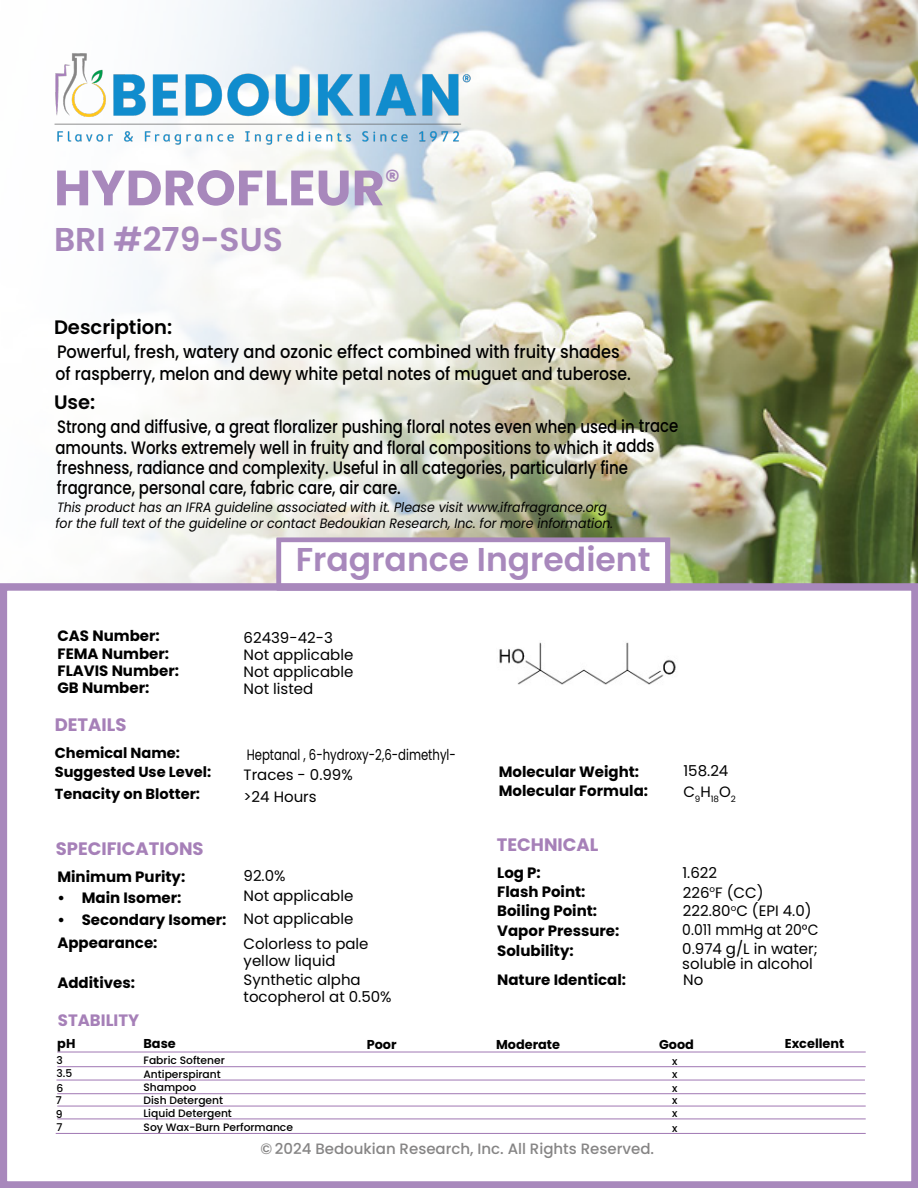
<style>
.page{position:relative;width:918px;height:1188px;background:#fff}
.page>*{position:absolute;margin:0;border:0;box-sizing:border-box;transform-origin:0 0}
.t1{font:700 49.5px "Poppins";color:#a888bc}
.t2{font:600 33px "Poppins";color:#a888bc}
.t3{font:600 19.5px "Poppins";color:#000}
.t4{font:500 18px/20.1px "Poppins";color:#000;scale:.83 1}
.t5{font:500 18px/21.6px "Poppins";color:#000;scale:.9 1}
.t6{font:700 18px "Poppins";color:#a680b8}
.t7{font:700 16.5px "Poppins";color:#a680b8}
.t8{font:15px/17px "Poppins";color:#000}
.t9{font:700 15px/17.1px "Poppins";color:#000}
.t10{font:500 15px "Poppins";color:#868585}
.t11{font:15px "Poppins";color:#000;scale:.78 1}
.t12{font:15px "Poppins";color:#000;scale:.93 1}
.t13{font:700 14.55px/19.5px "Poppins";color:#000}
.t14{font:italic 13.5px/16.2px "Poppins";color:#000;scale:.93 1}
.t15{font:700 12.9px "Poppins";color:#000}
.t16{font:500 10.65px/13.8px "Poppins";color:#000}
.t17{font:8.7px "Poppins";color:#000}
</style>
<div class="page">
<img style="left:136px;top:1px;width:782px;height:582px">
<img style="left:54px;top:43px;width:423px;height:110px">
<div style="left:277px;top:538px;width:393px;height:53px;background:#fff"></div>
<div style="left:277px;top:538px;width:393px;height:50px;border:4px solid #a888bc"></div>
<div style="left:277px;top:538px;width:393px;height:51px;border:2px solid #a888bc"></div>
<div style="left:27px;top:390px;width:679px;height:136px;background:#fff;opacity:.45"></div>
<img style="left:499px;top:642px;width:177px;height:43px">
<div style="left:0;top:583px;width:918px;height:605px;border:8px solid #a888bc"></div>
<hr style="left:57px;top:1106px;width:809px;height:1px;background:#a680b8">
<hr style="left:57px;top:1118px;width:809px;height:1px;background:#a680b8">
<hr style="left:57px;top:1093px;width:809px;height:1px;background:#a680b8">
<hr style="left:57px;top:1080px;width:808px;height:1px;background:#a680b8">
<hr style="left:57px;top:1066px;width:809px;height:1px;background:#a680b8">
<hr style="left:57px;top:1051px;width:809px;height:2px;background:#a680b8">
<hr style="left:56px;top:1133px;width:810px;height:1px;background:#a680b8">
<h1 class="t1" style="left:54px;top:159px;width:348px">HYDROFLEUR<sup>®</sup></h1>
<h2 class="t2" style="left:54px;top:220px;width:230px">BRI #279-SUS</h2>
<p class="t3" style="left:54px;top:316px;width:120px">Description:</p>
<p class="t5" style="left:56px;top:341px;width:641px">Powerful, fresh, watery and ozonic effect combined with fruity shades of raspberry, melon and dewy white petal notes of muguet and tuberose.</p>
<p class="t3" style="left:54px;top:391px;width:43px">Use:</p>
<p class="t4" style="left:55px;top:417px;width:752px">Strong and diffusive, a great floralizer pushing floral notes even when used in trace amounts. Works extremely well in fruity and floral compositions to which it adds freshness, radiance and complexity. Useful in all categories, particularly fine fragrance, personal care, fabric care, air care.</p>
<p class="t14" style="left:56px;top:499px;width:601px">This product has an IFRA guideline associated with it. Please visit www.ifrafragrance.org for the full text of the guideline or contact Bedoukian Research, Inc. for more information.</p>
<h2 class="t2" style="left:296px;top:541px;width:356px">Fragrance Ingredient</h2>
<p class="t9" style="left:58px;top:628px;width:123px">CAS Number:<br>FEMA Number:<br>FLAVIS Number:<br>GB Number:</p>
<p class="t8" style="left:244px;top:629px;width:111px">62439-42-3<br>Not applicable<br>Not applicable<br>Not listed</p>
<p class="t6" style="left:55px;top:715px;width:73px">DETAILS</p>
<p class="t13" style="left:55px;top:743px;width:158px">Chemical Name:<br>Suggested Use Level:</p>
<p class="t13" style="left:55px;top:784px;width:147px">Tenacity on Blotter:</p>
<p class="t6" style="left:56px;top:838px;width:149px">SPECIFICATIONS</p>
<p class="t9" style="left:57px;top:868px;width:129px">Minimum Purity:</p>
<p class="t9" style="left:57px;top:889px;width:126px">• Main Isomer:</p>
<p class="t9" style="left:57px;top:908px;width:171px;line-height:23.1px">• Secondary Isomer:<br>Appearance:</p>
<p class="t9" style="left:57px;top:974px;width:79px">Additives:</p>
<p class="t7" style="left:58px;top:1011px;width:83px">STABILITY</p>
<p class="t11" style="left:247px;top:746px;width:270px">Heptanal , 6-hydroxy-2,6-dimethyl-</p>
<p class="t8" style="left:244px;top:766px;width:111px">Traces - 0.99%</p>
<p class="t8" style="left:244px;top:788px;width:75px">&gt;24 Hours</p>
<p class="t8" style="left:244px;top:866px;width:111px;line-height:20px">92.0%<br>Not applicable</p>
<p class="t8" style="left:244px;top:911px;width:111px">Not applicable</p>
<p class="t8" style="left:244px;top:936px;width:127px;line-height:16.5px">Colorless to pale yellow liquid</p>
<p class="t8" style="left:244px;top:972px;width:150px;line-height:16.5px">Synthetic alpha tocopherol at 0.50%</p>
<p class="t9" style="left:499px;top:762px;width:151px;line-height:19.5px">Molecular Weight:<br>Molecular Formula:</p>
<p class="t6" style="left:497px;top:834px;width:103px">TECHNICAL</p>
<p class="t9" style="left:497px;top:863px;width:101px;line-height:18.9px">Log P:<br>Flash Point:<br>Boiling Point:</p>
<p class="t9" style="left:497px;top:921px;width:124px;line-height:19.5px">Vapor Pressure:<br>Solubility:</p>
<p class="t9" style="left:497px;top:971px;width:130px">Nature Identical:</p>
<p class="t8" style="left:684px;top:763px;width:46px">158.24</p>
<p class="t17" style="left:683px;top:794px;width:54px"><sup>C</sup>9<sup>H</sup>18<sup>O</sup>2</p>
<p class="t8" style="left:682px;top:863px;width:83px;line-height:20.4px">1.622<br>226<sup>o</sup>F (CC)</p>
<p class="t8" style="left:683px;top:902px;width:130px">222.80<sup>o</sup>C (EPI 4.0)</p>
<p class="t12" style="left:682px;top:921px;width:148px">0.011 mmHg at 20°C</p>
<p class="t8" style="left:682px;top:941px;width:137px;line-height:15px">0.974 g/L in water; soluble in alcohol</p>
<p class="t8" style="left:683px;top:972px;width:22px">No</p>
<p class="t15" style="left:57px;top:1036px;width:20px">pH</p>
<p class="t15" style="left:143px;top:1036px;width:34px">Base</p>
<p class="t15" style="left:367px;top:1037px;width:31px">Poor</p>
<p class="t15" style="left:496px;top:1037px;width:66px">Moderate</p>
<p class="t15" style="left:659px;top:1037px;width:36px">Good</p>
<p class="t15" style="left:785px;top:1036px;width:61px">Excellent</p>
<p class="t16" style="left:57px;top:1053px;width:8px">3</p>
<p class="t16" style="left:56px;top:1094px;width:8px">7</p>
<p class="t16" style="left:57px;top:1120px;width:8px">7</p>
<p class="t16" style="left:57px;top:1067px;width:17px">3.5</p>
<p class="t16" style="left:57px;top:1082px;width:8px">6</p>
<p class="t16" style="left:56px;top:1107px;width:8px">9</p>
<p class="t16" style="left:143px;top:1053px;width:83px">Fabric Softener<br>Antiperspirant</p>
<p class="t16" style="left:144px;top:1094px;width:81px">Dish Detergent</p>
<p class="t16" style="left:143px;top:1080px;width:54px">Shampoo</p>
<p class="t16" style="left:144px;top:1120px;width:151px">Soy Wax-Burn Performance</p>
<p class="t16" style="left:144px;top:1106px;width:90px">Liquid Detergent</p>
<p class="t16" style="left:672px;top:1054px;width:7px">x</p>
<p class="t16" style="left:672px;top:1094px;width:7px">x</p>
<p class="t16" style="left:672px;top:1067px;width:7px">x</p>
<p class="t16" style="left:672px;top:1082px;width:7px">x</p>
<p class="t16" style="left:672px;top:1106px;width:7px;line-height:15px">x x</p>
<p class="t10" style="left:261px;top:1140px;width:395px">© 2024 Bedoukian Research, Inc. All Rights Reserved.</p>
</div>
